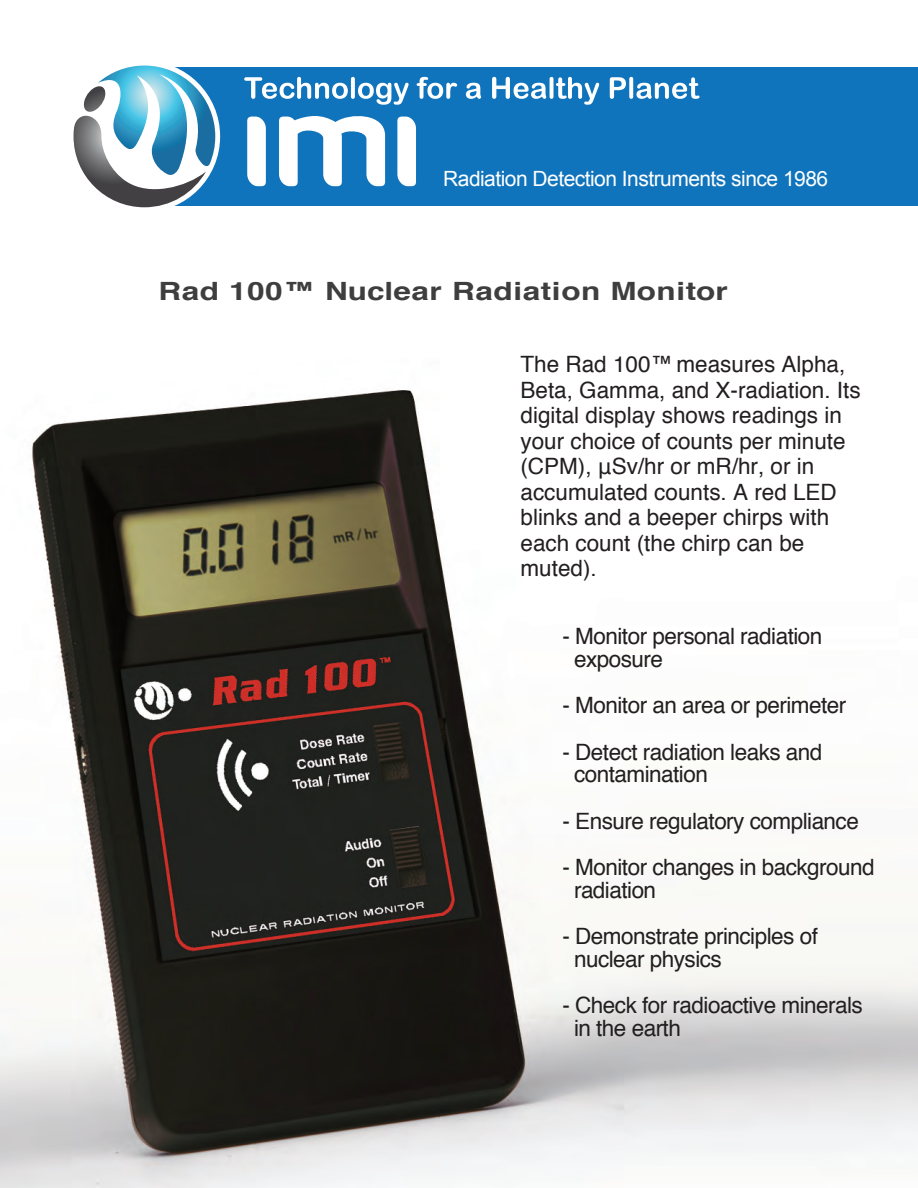
<style>
.page{position:relative;width:918px;height:1188px;background:#fff}
.page>*{position:absolute;margin:0;border:0;box-sizing:border-box;transform-origin:0 0}
.t1{font:700 25.2px "Helvetica";letter-spacing:.02em;color:#3e3e3f;scale:1.25 1}
.t2{font:22.5px/22.5px "Helvetica";letter-spacing:-.025em;color:#231f20}
.t3{font:22.5px/25.5px "Helvetica";color:#231f20}
.t4{font:21px "Arial";letter-spacing:-.025em;color:#fff}
</style>
<div class="page">
<img style="left:0;top:390px;width:918px;height:798px">
<div style="left:144px;top:67px;width:774px;height:139px;background:#1074bc"></div>
<div style="left:69px;top:61px;width:151px;height:151px;background:#fff;border-radius:50%"></div>
<svg style="left:74px;top:66px;width:141px;height:141px"></svg>
<svg style="left:244px;top:77px;width:165px;height:28px"></svg>
<svg style="left:417px;top:77px;width:40px;height:22px"></svg>
<svg style="left:466px;top:83px;width:15px;height:16px"></svg>
<svg style="left:492px;top:77px;width:107px;height:28px"></svg>
<svg style="left:610px;top:77px;width:90px;height:22px"></svg>
<svg style="left:247px;top:116px;width:169px;height:70px"></svg>
<p class="t4" style="left:443px;top:165px;width:386px">Radiation Detection Instruments since 1986</p>
<p class="t1" style="left:158px;top:270px;width:457px">Rad 100™ Nuclear Radiation Monitor</p>
<p class="t3" style="left:520px;top:352px;width:342px">The Rad 100™measures Alpha,<br>Beta, Gamma, and X-radiation. Its digital display shows readings in your choice of counts per minute (CPM), μSv/hr or mR/hr, or in accumulated counts. A red LED blinks and a beeper chirps with each count (the chirp can be muted).</p>
<p class="t2" style="left:574px;top:626px;width:250px;text-indent:-11px">- Monitor personal radiation exposure</p>
<p class="t2" style="left:563px;top:695px;width:285px">- Monitor an area or perimeter</p>
<p class="t2" style="left:574px;top:741px;width:250px;text-indent:-11px">- Detect radiation leaks and contamination</p>
<p class="t2" style="left:563px;top:810px;width:298px">- Ensure regulatory compliance</p>
<p class="t2" style="left:574px;top:857px;width:302px;text-indent:-11px">- Monitor changes in background radiation</p>
<p class="t2" style="left:574px;top:926px;width:245px;text-indent:-11px">- Demonstrate principles of nuclear physics</p>
<p class="t2" style="left:574px;top:995px;width:290px;text-indent:-11px">- Check for radioactive minerals in the earth</p>
</div>
